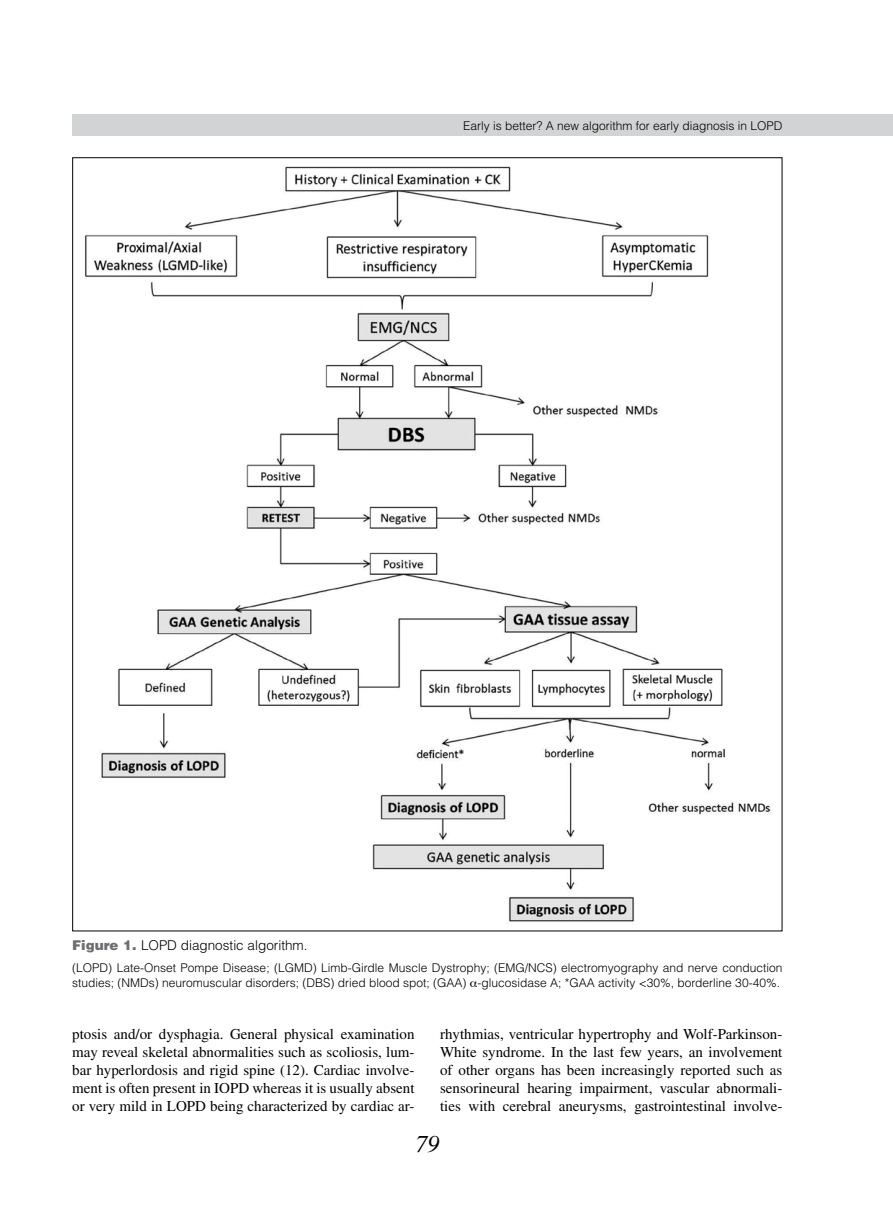
<style>
.page{position:relative;width:893px;height:1212px;background:#fff}
.page>*{position:absolute;margin:0;border:0;box-sizing:border-box;transform-origin:0 0}
.t1{font:italic 24px "Times LT Std";color:#000}
.t2{font:15px/18px "Times LT Std";color:#000;text-align:justify}
.t3{font:300 13.5px "Helvetica LT Std";color:#000}
.t4{font:300 12px/14.4px "Helvetica LT Std";color:#000}
.s1{font-weight:900;color:#6d6e71}
</style>
<div class="page">
<div style="left:72px;top:115px;width:821px;height:21px;background:#d1d3d4"></div>
<img style="left:85px;top:166px;width:686px;height:756px">
<p class="t4" style="left:463px;top:118px;width:321px">Early is better? A new algorithm for early diagnosis in LOPD</p>
<p class="t3" style="left:72px;top:936px;width:237px"><span class="s1">Figure 1.</span> LOPD diagnostic algorithm.</p>
<p class="t4" style="left:72px;top:961px;width:712px">(LOPD) Late-Onset Pompe Disease; (LGMD) Limb-Girdle Muscle Dystrophy; (EMG/NCS) electromyography and nerve conduction studies; (NMDs) neuromuscular disorders; (DBS) dried blood spot; (GAA) -glucosidase A; *GAA activity &lt;30%, borderline 30-40%.</p>
<p class="t2" style="left:72px;top:1025px;width:344px">ptosis and/or dysphagia. General physical examination may reveal skeletal abnormalities such as scoliosis, lum&shy;bar hyperlordosis and rigid spine (12). Cardiac involve&shy;ment is often present in IOPD whereas it is usually absent or very mild in LOPD being characterized by cardiac ar-</p>
<p class="t2" style="left:440px;top:1025px;width:344px">rhythmias, ventricular hypertrophy and Wolf-Parkinson-White syndrome. In the last few years, an involvement of other organs has been increasingly reported such as sensorineural hearing impairment, vascular abnormali&shy;ties with cerebral aneurysms, gastrointestinal involve-</p>
<h1 class="t1" style="left:415px;top:1130px;width:25px">79</h1>
</div>
